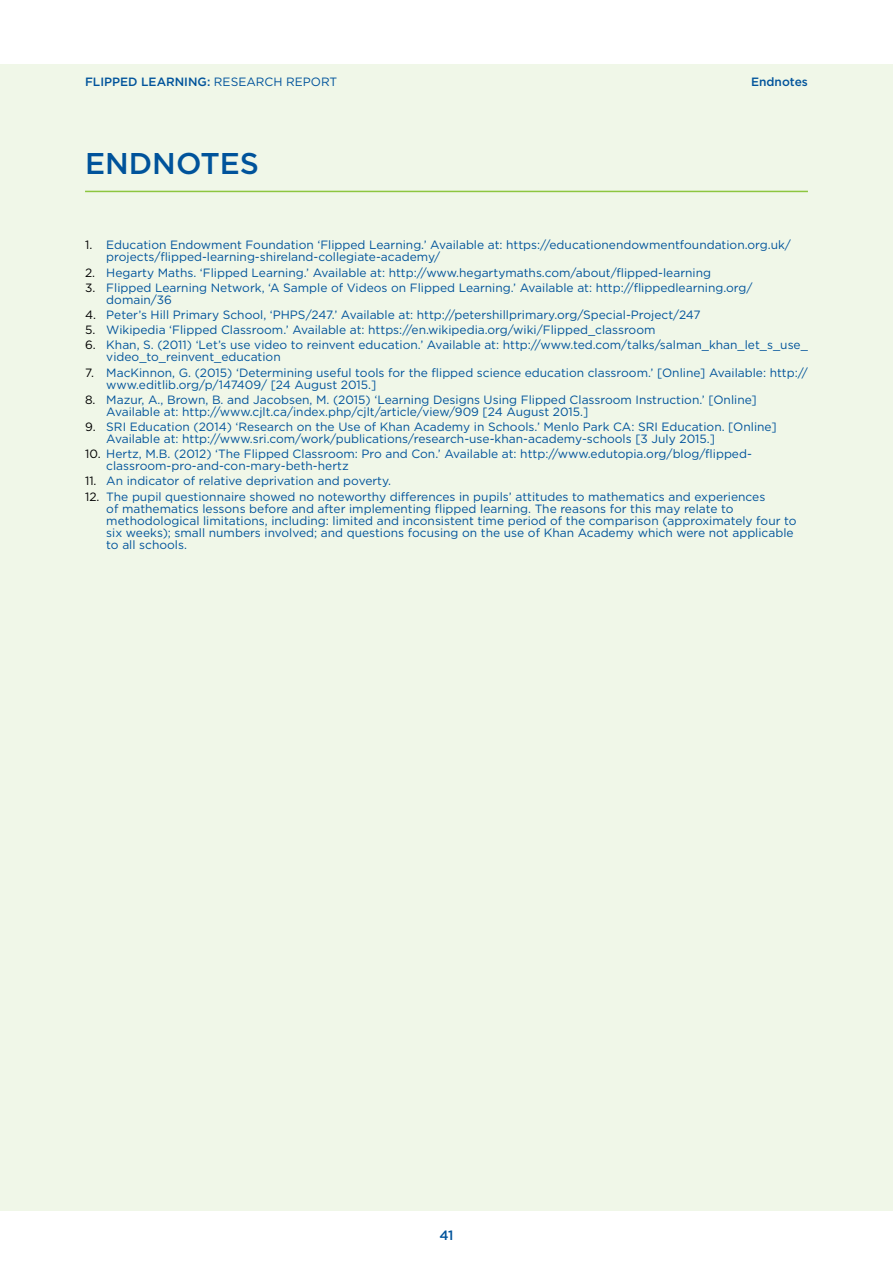
<style>
.page{position:relative;width:893px;height:1263px;background:#fff}
.page>*{position:absolute;margin:0;border:0;box-sizing:border-box;transform-origin:0 0}
.t1{font:500 30px "Gotham HTF";color:#00539b}
.t2{font:500 13.5px "Gotham HTF";color:#00539b}
.t3{font:12px/12px "Gotham HTF";color:#00539b}
.t4{font:500 12px "Gotham HTF";color:#00539b}
.s1{font-weight:400}
.s2{color:#000}
</style>
<div class="page">
<div style="left:0;top:64px;width:893px;height:1146px;background:#f0f7e8"></div>
<hr style="left:85px;top:191px;width:723px;height:1px;background:#8dc63f">
<p class="t4" style="left:85px;top:75px;width:254px">FLIPPED LEARNING: <span class="s1">RESEARCH REPORT</span></p>
<p class="t4" style="left:751px;top:75px;width:58px">Endnotes</p>
<h1 class="t1" style="left:85px;top:146px;width:176px">ENDNOTES</h1>
<p class="t3" style="left:106px;top:239px;width:686px;text-indent:-21px"><span class="s2">1.</span> Education Endowment Foundation ‘Flipped Learning.’ Available at: https://educationendowmentfoundation.org.uk/ projects/flipped-learning-shireland-collegiate-academy/</p>
<p class="t3" style="left:85px;top:266px;width:628px"><span class="s2">2.</span> Hegarty Maths. ‘Flipped Learning.’ Available at: http://www.hegartymaths.com/about/flipped-learning</p>
<p class="t3" style="left:106px;top:281px;width:648px;text-indent:-21px"><span class="s2">3.</span> Flipped Learning Network, ‘A Sample of Videos on Flipped Learning.’ Available at: http://flippedlearning.org/ domain/36</p>
<p class="t3" style="left:85px;top:309px;width:617px"><span class="s2">4.</span> Peter’s Hill Primary School, ‘PHPS/247.’ Available at: http://petershillprimary.org/Special-Project/247</p>
<p class="t3" style="left:85px;top:324px;width:572px"><span class="s2">5.</span> Wikipedia ‘Flipped Classroom.’ Available at: https://en.wikipedia.org/wiki/Flipped_classroom</p>
<p class="t3" style="left:106px;top:339px;width:703px;text-indent:-21px"><span class="s2">6.</span> Khan, S. (2011) ‘Let’s use video to reinvent education.’ Available at: http://www.ted.com/talks/salman_khan_let_s_use_ video_to_reinvent_education</p>
<p class="t3" style="left:106px;top:366px;width:703px;text-indent:-21px"><span class="s2">7.</span> MacKinnon, G. (2015) ‘Determining useful tools for the flipped science education classroom.’ [Online] Available: http:// www.editlib.org/p/147409/ [24 August 2015.]</p>
<p class="t3" style="left:106px;top:393px;width:652px;text-indent:-21px"><span class="s2">8.</span> Mazur, A., Brown, B. and Jacobsen, M. (2015) ‘Learning Designs Using Flipped Classroom Instruction.’ [Online]<br>Available at: http://www.cjlt.ca/index.php/cjlt/article/view/909 [24 August 2015.]</p>
<p class="t3" style="left:106px;top:421px;width:672px;text-indent:-21px"><span class="s2">9.</span> SRI Education (2014) ‘Research on the Use of Khan Academy in Schools.’ Menlo Park CA: SRI Education. [Online]<br>Available at: http://www.sri.com/work/publications/research-use-khan-academy-schools [3 July 2015.]</p>
<p class="t3" style="left:106px;top:448px;width:647px;text-indent:-21px"><span class="s2">10.</span> Hertz, M.B. (2012) ‘The Flipped Classroom: Pro and Con.’ Available at: http://www.edutopia.org/blog/flipped&shy;classroom-pro-and-con-mary-beth-hertz</p>
<p class="t3" style="left:85px;top:475px;width:308px"><span class="s2">11.</span> An indicator of relative deprivation and poverty.</p>
<p class="t3" style="left:106px;top:490px;width:692px;text-indent:-21px"><span class="s2">12.</span> The pupil questionnaire showed no noteworthy differences in pupils’ attitudes to mathematics and experiences<br>of mathematics lessons before and after implementing flipped learning. The reasons for this may relate to methodological limitations, including: limited and inconsistent time period of the comparison (approximately four to six weeks); small numbers involved; and questions focusing on the use of Khan Academy which were not applicable to all schools.</p>
<p class="t2" style="left:439px;top:1228px;width:16px">41</p>
</div>
